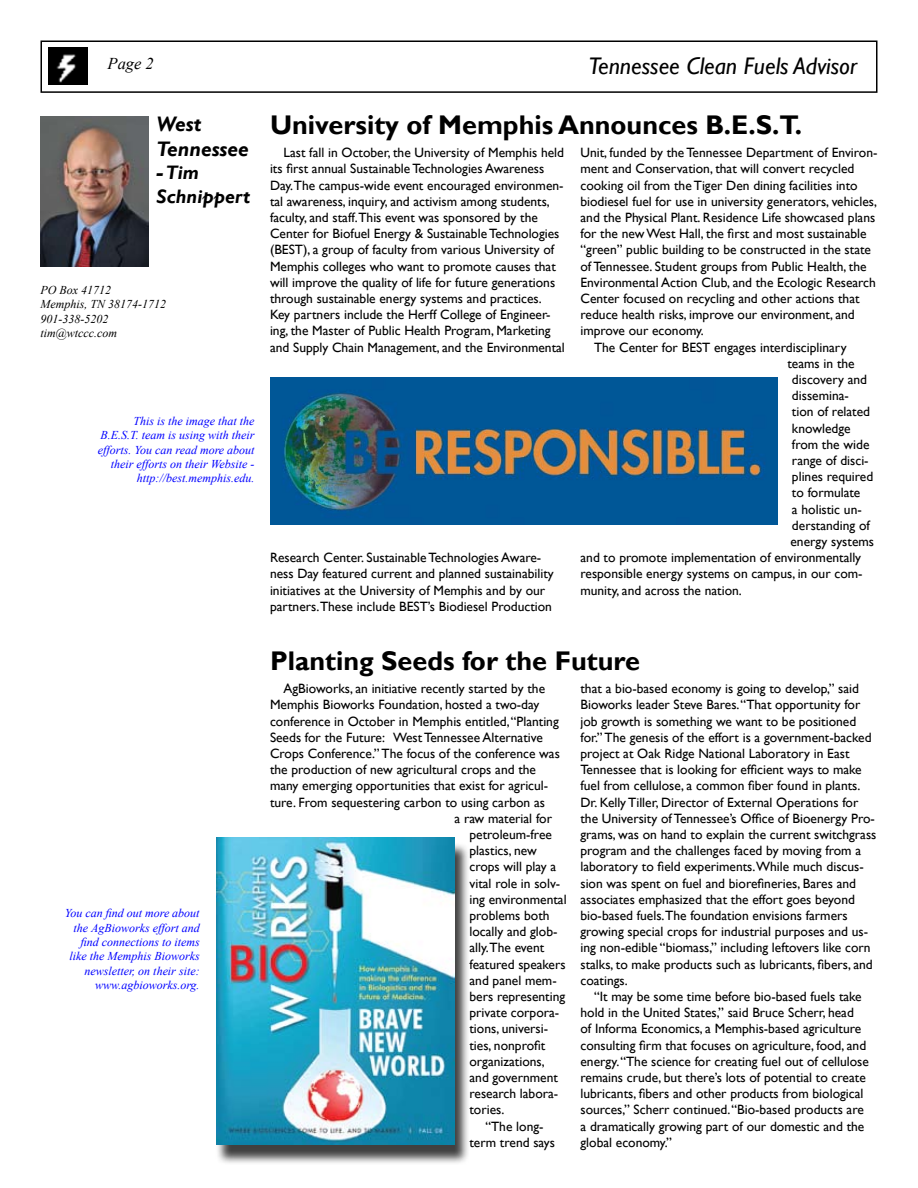
<style>
.page{position:relative;width:918px;height:1188px;background:#fff}
.page>*{position:absolute;margin:0;border:0;box-sizing:border-box;transform-origin:0 0}
.t1{font:700 27px "Gill Sans";color:#000}
.t2{font:italic 24px "Gill Sans";color:#000}
.t3{font:italic 700 21px/25.2px "Gill Sans";color:#000}
.t4{font:italic 700 19.5px/23.4px "Gill Sans";color:#000}
.t5{font:italic 16.5px "Times New Roman";color:#000}
.t6{font:13.5px/16.2px "Gill Sans";color:#000}
.t7{font:italic 12px/14.4px "Times New Roman";color:#00f;text-align:right}
.t8{font:italic 12px/14.4px "Times New Roman";color:#000}
</style>
<div class="page">
<div style="left:215px;top:842px;width:256px;height:323px;background:#000;opacity:.75"></div>
<img style="left:216px;top:837px;width:239px;height:307px">
<img style="left:270px;top:378px;width:508px;height:147px">
<img style="left:40px;top:116px;width:108px;height:151px">
<img style="left:49px;top:47px;width:39px;height:37px">
<div style="left:40px;top:40px;width:838px;height:53px;border:2px solid #000"></div>
<p class="t5" style="left:108px;top:52px;width:48px">Page 2</p>
<h2 class="t2" style="left:588px;top:52px;width:271px">Tennessee Clean Fuels Advisor</h2>
<h3 class="t3" style="left:157px;top:112px;width:94px">West<br>Tennessee</h3>
<h3 class="t4" style="left:157px;top:162px;width:95px">- Tim<br>Schnippert</h3>
<p class="t8" style="left:40px;top:283px;width:127px">PO Box 41712<br>Memphis, TN 38174-1712<br>901-338-5202 tim@wtccc.com</p>
<p class="t7" style="left:98px;top:413px;width:158px">This is the image that the<br>B.E.S.T. team is using with their efforts. You can read more about their efforts on their Website - http://best.memphis.edu.</p>
<p class="t7" style="left:65px;top:906px;width:136px">You can find out more about the AgBioworks effort and find connections to items like the Memphis Bioworks newsletter, on their site: www.agbioworks.org.</p>
<h1 class="t1" style="left:270px;top:109px;width:534px">University of Memphis Announces B.E.S.T.</h1>
<p class="t6" style="left:270px;top:145px;width:296px;text-indent:14px">Last fall in October, the University of Memphis held its first annual Sustainable Technologies Awareness Day.The campus-wide event encouraged environmen&shy;tal awareness, inquiry, and activism among students, faculty, and staff.This event was sponsored by the Center for Biofuel Energy &amp; Sustainable Technologies (BEST), a group of faculty from various University of Memphis colleges who want to promote causes that will improve the quality of life for future generations through sustainable energy systems and practices.<br>Key partners include the Herff College of Engineer&shy;ing, the Master of Public Health Program, Marketing and Supply Chain Management, and the Environmental</p>
<p class="t6" style="left:580px;top:145px;width:298px">Unit, funded by the Tennessee Department of Environ-</p>
<p class="t6" style="left:580px;top:161px;width:275px">ment and Conservation, that will convert recycled</p>
<p class="t6" style="left:580px;top:177px;width:279px">cooking oil from the Tiger Den dining facilities into</p>
<p class="t6" style="left:580px;top:193px;width:298px">biodiesel fuel for use in university generators, vehicles,</p>
<p class="t6" style="left:580px;top:210px;width:296px">and the Physical Plant. Residence Life showcased plans</p>
<p class="t6" style="left:580px;top:226px;width:288px">for the new West Hall, the first and most sustainable</p>
<p class="t6" style="left:580px;top:242px;width:292px">“green” public building to be constructed in the state</p>
<p class="t6" style="left:580px;top:258px;width:288px">of Tennessee. Student groups from Public Health, the</p>
<p class="t6" style="left:580px;top:274px;width:297px">Environmental Action Club, and the Ecologic Research</p>
<p class="t6" style="left:580px;top:291px;width:281px">Center focused on recycling and other actions that</p>
<p class="t6" style="left:580px;top:307px;width:276px">reduce health risks, improve our environment, and</p>
<p class="t6" style="left:580px;top:323px;width:125px">improve our economy.</p>
<p class="t6" style="left:594px;top:339px;width:254px">The Center for BEST engages interdisciplinary</p>
<p class="t6" style="left:787px;top:355px;width:69px">teams in the</p>
<p class="t6" style="left:792px;top:372px;width:77px">discovery and</p>
<p class="t6" style="left:792px;top:388px;width:58px">dissemina-</p>
<p class="t6" style="left:792px;top:404px;width:80px">tion of related</p>
<p class="t6" style="left:792px;top:420px;width:60px">knowledge</p>
<p class="t6" style="left:792px;top:436px;width:79px">from the wide</p>
<p class="t6" style="left:792px;top:453px;width:78px">range of disci-</p>
<p class="t6" style="left:792px;top:469px;width:83px">plines required</p>
<p class="t6" style="left:792px;top:485px;width:70px">to formulate</p>
<p class="t6" style="left:792px;top:501px;width:71px">a holistic un-</p>
<p class="t6" style="left:792px;top:517px;width:79px">derstanding of</p>
<p class="t6" style="left:790px;top:534px;width:85px">energy systems</p>
<p class="t6" style="left:580px;top:550px;width:282px">and to promote implementation of environmentally</p>
<p class="t6" style="left:580px;top:566px;width:284px">responsible energy systems on campus, in our com-</p>
<p class="t6" style="left:580px;top:582px;width:163px">munity, and across the nation.</p>
<p class="t6" style="left:270px;top:550px;width:285px">Research Center. Sustainable Technologies Aware&shy;ness Day featured current and planned sustainability initiatives at the University of Memphis and by our partners.These include BEST’s Biodiesel Production</p>
<h1 class="t1" style="left:270px;top:644px;width:371px">Planting Seeds for the Future</h1>
<p class="t6" style="left:284px;top:681px;width:263px">AgBioworks, an initiative recently started by the</p>
<p class="t6" style="left:270px;top:697px;width:271px">Memphis Bioworks Foundation, hosted a two-day</p>
<p class="t6" style="left:270px;top:713px;width:290px">conference in October in Memphis entitled, “Planting</p>
<p class="t6" style="left:270px;top:729px;width:274px">Seeds for the Future: West Tennessee Alternative</p>
<p class="t6" style="left:270px;top:746px;width:291px">Crops Conference.” The focus of the conference was</p>
<p class="t6" style="left:270px;top:762px;width:268px">the production of new agricultural crops and the</p>
<p class="t6" style="left:270px;top:778px;width:280px">many emerging opportunities that exist for agricul-</p>
<p class="t6" style="left:270px;top:794px;width:277px">ture. From sequestering carbon to using carbon as</p>
<p class="t6" style="left:455px;top:810px;width:99px">a raw material for</p>
<p class="t6" style="left:470px;top:827px;width:84px">petroleum-free</p>
<p class="t6" style="left:470px;top:843px;width:69px">plastics, new</p>
<p class="t6" style="left:470px;top:859px;width:88px">crops will play a</p>
<p class="t6" style="left:470px;top:875px;width:92px">vital role in solv-</p>
<p class="t6" style="left:470px;top:891px;width:99px">ing environmental</p>
<p class="t6" style="left:470px;top:908px;width:82px">problems both</p>
<p class="t6" style="left:470px;top:924px;width:89px">locally and glob-</p>
<p class="t6" style="left:470px;top:940px;width:76px">ally.The event</p>
<p class="t6" style="left:470px;top:956px;width:98px">featured speakers</p>
<p class="t6" style="left:470px;top:972px;width:89px">and panel mem-</p>
<p class="t6" style="left:470px;top:989px;width:97px">bers representing</p>
<p class="t6" style="left:470px;top:1005px;width:91px">private corpora-</p>
<p class="t6" style="left:470px;top:1021px;width:80px">tions, universi-</p>
<p class="t6" style="left:470px;top:1037px;width:77px">ties, nonprofit</p>
<p class="t6" style="left:470px;top:1053px;width:77px">organizations,</p>
<p class="t6" style="left:470px;top:1070px;width:90px">and government</p>
<p class="t6" style="left:470px;top:1086px;width:90px">research labora-</p>
<p class="t6" style="left:470px;top:1102px;width:36px">tories.</p>
<p class="t6" style="left:485px;top:1118px;width:60px">“The long-</p>
<p class="t6" style="left:470px;top:1134px;width:87px">term trend says</p>
<p class="t6" style="left:580px;top:681px;width:297px">that a bio-based economy is going to develop,” said Bioworks leader Steve Bares. “That opportunity for job growth is something we want to be positioned for.” The genesis of the effort is a government-backed project at Oak Ridge National Laboratory in East Tennessee that is looking for efficient ways to make fuel from cellulose, a common fiber found in plants.<br>Dr. Kelly Tiller, Director of External Operations for the University of Tennessee’s Office of Bioenergy Pro&shy;grams, was on hand to explain the current switchgrass program and the challenges faced by moving from a laboratory to field experiments.While much discus&shy;sion was spent on fuel and biorefineries, Bares and associates emphasized that the effort goes beyond bio-based fuels.The foundation envisions farmers growing special crops for industrial purposes and us&shy;ing non-edible “biomass,” including leftovers like corn stalks, to make products such as lubricants, fibers, and coatings.</p>
<p class="t6" style="left:580px;top:989px;width:290px;text-indent:14px">“It may be some time before bio-based fuels take hold in the United States,” said Bruce Scherr, head<br>of Informa Economics, a Memphis-based agriculture consulting firm that focuses on agriculture, food, and energy. “The science for creating fuel out of cellulose remains crude, but there’s lots of potential to create lubricants, fibers and other products from biological sources,” Scherr continued. “Bio-based products are a dramatically growing part of our domestic and the global economy.”</p>
</div>
